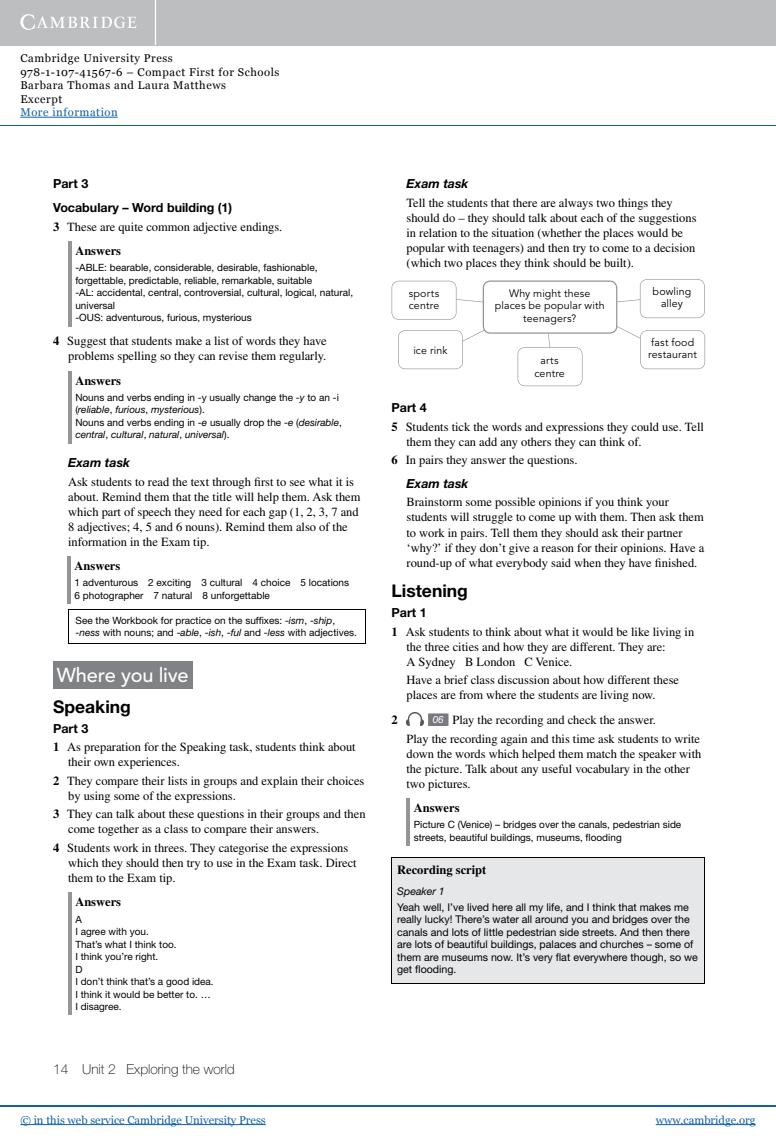
<style>
.page{position:relative;width:776px;height:1144px;background:#fff}
.page>*{position:absolute;margin:0;border:0;box-sizing:border-box;transform-origin:0 0}
.t1{font:500 20px "Avenir LT Std";letter-spacing:-.01em;color:#fff}
.t2{font:700 17.5px "Helvetica Neue LT Std";color:#000}
.t3{font:100 13.75px "Helvetica Neue LT Std";color:#000}
.t4{font:12.5px/15px "Times LT Std";color:#000}
.t5{font:700 12.5px/23.5px "Helvetica Neue LT Std";color:#000}
.t6{font:700 12.5px "Times LT Std";color:#000}
.t7{font:italic 700 12.5px "Helvetica Neue LT Std";color:#000}
.t8{font:11.25px/13.4px "Georgia";letter-spacing:.05em;color:#000}
.t9{font:11.25px "Georgia";color:#115fa4}
.t10{font:11.25px "Georgia";letter-spacing:.05em;color:#115fa4}
.t11{font:10.62px/12.5px "Helvetica Neue LT Std";color:#000}
.t12{font:10.62px/12.5px "Avenir LT Std";letter-spacing:.015em;color:#000;text-align:center}
.t13{font:italic 10.62px "Helvetica Neue LT Std";color:#000}
.t14{font:10px/12.5px "Helvetica Neue LT Std";color:#000}
.s1{font-weight:700}
.s2{font-style:italic}
.s3{font-family:"Helvetica Neue LT Std";font-style:italic;font-size:10px;color:#fff}
</style>
<div class="page">
<div style="left:0;top:0;width:776px;height:45px;background:#bcbec0"></div>
<hr style="left:155px;top:0;width:1px;height:45px;background:#fff">
<svg style="left:20px;top:14px;width:117px;height:16px"></svg>
<hr style="left:20px;top:117px;width:98px;height:1px;background:#115fa4">
<hr style="left:0;top:125px;width:776px;height:1px;background:#115fa4">
<hr style="left:0;top:1104px;width:776px;height:1px;background:#115fa4">
<hr style="left:20px;top:1124px;width:246px;height:1px;background:#115fa4">
<hr style="left:656px;top:1124px;width:100px;height:1px;background:#115fa4">
<svg style="left:406px;top:712px;width:43px;height:14px"></svg>
<hr style="left:407px;top:798px;width:3px;height:48px;background:#939598">
<div style="left:393px;top:857px;width:311px;height:126px;background:#e6e7e8"></div>
<hr style="left:392px;top:856px;width:313px;height:1px;background:#000">
<svg style="left:392px;top:857px;width:1px;height:24px"></svg>
<svg style="left:704px;top:857px;width:1px;height:24px"></svg>
<hr style="left:392px;top:881px;width:1px;height:102px;background:#000">
<hr style="left:704px;top:881px;width:1px;height:102px;background:#000">
<hr style="left:392px;top:983px;width:313px;height:1px;background:#000">
<div style="left:53px;top:661px;width:139px;height:28px;background:#808285"></div>
<hr style="left:68px;top:241px;width:4px;height:85px;background:#939598">
<hr style="left:68px;top:370px;width:4px;height:73px;background:#939598">
<hr style="left:67px;top:556px;width:4px;height:48px;background:#939598">
<hr style="left:68px;top:609px;width:298px;height:1px;background:#000">
<hr style="left:68px;top:609px;width:1px;height:33px;background:#000">
<hr style="left:365px;top:609px;width:1px;height:33px;background:#000">
<hr style="left:68px;top:642px;width:298px;height:1px;background:#000">
<hr style="left:68px;top:892px;width:4px;height:123px;background:#939598">
<svg style="left:392px;top:279px;width:313px;height:107px"></svg>
<p class="t8" style="left:20px;top:52px;width:261px">Cambridge University Press<br>978-1-107-41567-6 – Compact First for Schools<br>Barbara Thomas and Laura Matthews<br>Excerpt</p>
<p class="t10" style="left:20px;top:105px;width:99px">More information</p>
<p class="t5" style="left:53px;top:172px;width:181px">Part 3<br>Vocabulary – Word building (1)</p>
<p class="t4" style="left:75px;top:214px;width:209px;line-height:24.5px;text-indent:-22px"><span class="s1">3</span> These are quite common adjective endings.<br><span class="s1">Answers</span></p>
<p class="t14" style="left:75px;top:261px;width:279px">-ABLE: bearable, considerable, desirable, fashionable, forgettable, predictable, reliable, remarkable, suitable<br>-AL: accidental, central, controversial, cultural, logical, natural, universal<br>-OUS: adventurous, furious, mysterious</p>
<p class="t4" style="left:53px;top:333px;width:275px;text-align:right"><span class="s1">4</span> Suggest that students make a list of words they have problems spelling so they can revise them regularly.</p>
<p class="t6" style="left:75px;top:373px;width:47px">Answers</p>
<p class="t14" style="left:75px;top:390px;width:268px">Nouns and verbs ending in -y usually change the -<span class="s2">y</span> to an <span class="s2">-</span>i (<span class="s2">reliable</span>, <span class="s2">furious</span>, <span class="s2">mysterious</span>).<br>Nouns and verbs ending in -<span class="s2">e</span> usually drop the -<span class="s2">e</span> (<span class="s2">desirable</span>, <span class="s2">central</span>, <span class="s2">cultural</span>, <span class="s2">natural</span>, <span class="s2">universal</span>).</p>
<p class="t7" style="left:68px;top:454px;width:64px">Exam task</p>
<p class="t4" style="left:68px;top:473px;width:294px">Ask students to read the text through first to see what it is about. Remind them that the title will help them. Ask them which part of speech they need for each gap (1, 2, 3, 7 and 8 adjectives; 4, 5 and 6 nouns). Remind them also of the information in the Exam tip.</p>
<p class="t6" style="left:75px;top:558px;width:47px">Answers</p>
<p class="t14" style="left:75px;top:576px;width:276px">1 adventurous 2 exciting 3 cultural 4 choice 5 locations<br>6 photographer 7 natural 8 unforgettable</p>
<p class="t14" style="left:76px;top:613px;width:283px">See the Workbook for practice on the suffixes: -<span class="s2">ism</span>, -<span class="s2">ship</span>, -<span class="s2">ness</span> with nouns; and -<span class="s2">able</span>, -<span class="s2">ish</span>, -<span class="s2">ful</span> and -<span class="s2">less</span> with adjectives.</p>
<h1 class="t1" style="left:57px;top:663px;width:133px">Where you live</h1>
<h2 class="t2" style="left:53px;top:695px;width:79px">Speaking</h2>
<p class="t5" style="left:53px;top:716px;width:37px">Part 3</p>
<p class="t4" style="left:68px;top:739px;width:289px;text-indent:-15px"><span class="s1">1</span> As preparation for the Speaking task, students think about their own experiences.</p>
<p class="t4" style="left:68px;top:772px;width:298px;text-indent:-15px"><span class="s1">2</span> They compare their lists in groups and explain their choices by using some of the expressions.</p>
<p class="t4" style="left:68px;top:806px;width:299px;text-indent:-15px"><span class="s1">3</span> They can talk about these questions in their groups and then come together as a class to compare their answers.</p>
<p class="t4" style="left:68px;top:840px;width:290px;text-indent:-15px"><span class="s1">4</span> Students work in threes. They categorise the expressions which they should then try to use in the Exam task. Direct them to the Exam tip.</p>
<p class="t6" style="left:75px;top:894px;width:47px">Answers</p>
<p class="t14" style="left:75px;top:912px;width:140px">A<br>I agree with you.<br>That’s what I think too.<br>I think you’re right.<br>D<br>I don’t think that’s a good idea.<br>I think it would be better to. …<br>I disagree.</p>
<p class="t3" style="left:53px;top:1061px;width:183px">14 Unit 2 Exploring the world</p>
<p class="t7" style="left:407px;top:176px;width:64px">Exam task</p>
<p class="t4" style="left:407px;top:195px;width:292px">Tell the students that there are always two things they should do – they should talk about each of the suggestions in relation to the situation (whether the places would be popular with teenagers) and then try to come to a decision (which two places they think should be built).</p>
<p class="t12" style="left:409px;top:287px;width:32px;text-align:left">sports centre</p>
<p class="t12" style="left:413px;top:344px;width:36px">ice rink</p>
<p class="t12" style="left:495px;top:287px;width:111px">Why might these places be popular with teenagers?</p>
<p class="t12" style="left:653px;top:285px;width:40px">bowling alley</p>
<p class="t12" style="left:534px;top:355px;width:32px">arts centre</p>
<p class="t12" style="left:648px;top:336px;width:50px;text-align:left">fast food restaurant</p>
<p class="t5" style="left:392px;top:395px;width:37px">Part 4</p>
<p class="t4" style="left:407px;top:419px;width:299px;text-indent:-15px"><span class="s1">5</span> Students tick the words and expressions they could use. Tell them they can add any others they can think of.</p>
<p class="t4" style="left:392px;top:452px;width:188px"><span class="s1">6</span> In pairs they answer the questions.</p>
<p class="t7" style="left:407px;top:475px;width:64px">Exam task</p>
<p class="t4" style="left:407px;top:494px;width:299px">Brainstorm some possible opinions if you think your students will struggle to come up with them. Then ask them to work in pairs. Tell them they should ask their partner ‘why?’ if they don’t give a reason for their opinions. Have a round-up of what everybody said when they have finished.</p>
<h2 class="t2" style="left:392px;top:580px;width:78px">Listening</h2>
<p class="t5" style="left:392px;top:600px;width:37px">Part 1</p>
<p class="t4" style="left:407px;top:624px;width:289px;text-indent:-15px"><span class="s1">1</span> Ask students to think about what it would be like living in the three cities and how they are different. They are:<br>A Sydney B London C Venice.</p>
<p class="t4" style="left:407px;top:672px;width:274px">Have a brief class discussion about how different these places are from where the students are living now.</p>
<p class="t6" style="left:392px;top:712px;width:8px">2</p>
<p class="t4" style="left:407px;top:710px;width:295px;line-height:18.5px;text-indent:26px"><span class="s3">06</span> Play the recording and check the answer.<br>Play the recording again and this time ask students to write</p>
<p class="t4" style="left:407px;top:745px;width:296px">down the words which helped them match the speaker with the picture. Talk about any useful vocabulary in the other two pictures.</p>
<p class="t6" style="left:414px;top:800px;width:47px">Answers</p>
<p class="t14" style="left:414px;top:818px;width:269px">Picture C (Venice) – bridges over the canals, pedestrian side streets, beautiful buildings, museums, flooding</p>
<p class="t6" style="left:397px;top:861px;width:91px">Recording script</p>
<p class="t13" style="left:397px;top:884px;width:49px">Speaker 1</p>
<p class="t11" style="left:397px;top:900px;width:302px">Yeah well, I’ve lived here all my life, and I think that makes me really lucky! There’s water all around you and bridges over the canals and lots of little pedestrian side streets. And then there are lots of beautiful buildings, palaces and churches – some of them are museums now. It’s very flat everywhere though, so we get flooding.</p>
<p class="t9" style="left:20px;top:1112px;width:247px">© in this web service Cambridge University Press</p>
<p class="t9" style="left:656px;top:1112px;width:101px">www.cambridge.org</p>
</div>
